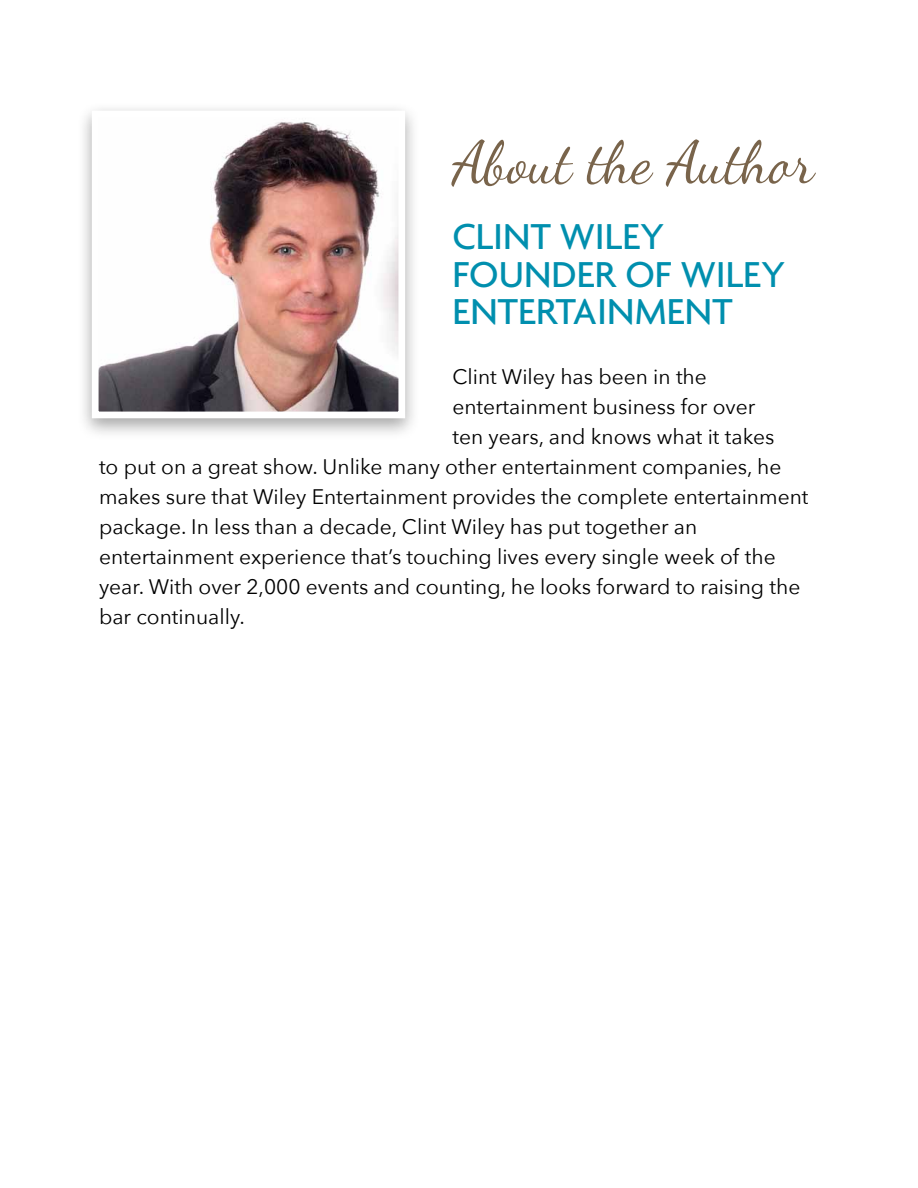
<style>
.page{position:relative;width:918px;height:1188px;background:#fff}
.page>*{position:absolute;margin:0;border:0;box-sizing:border-box;transform-origin:0 0}
.t1{font:58.95px "Dancing Script";color:#79644b}
.t2{font:500 39px/37.5px "Agenda";color:#008fae}
.t3{font:21px "Avenir Next";color:#000}
</style>
<div class="page">
<div style="left:76px;top:102px;width:344px;height:338px;background:#000;opacity:.35"></div>
<img style="left:100px;top:119px;width:297px;height:291px">
<div style="left:92px;top:111px;width:313px;height:307px;border:7px solid #fff"></div>
<h1 class="t1" style="left:452px;top:128px;width:366px">About the Author</h1>
<h2 class="t2" style="left:452px;top:217px;width:333px">CLINT WILEY<br>FOUNDER OF WILEY<br>ENTERTAINMENT</h2>
<p class="t3" style="left:452px;top:364px;width:256px">Clint Wiley has been in the</p>
<p class="t3" style="left:452px;top:395px;width:304px">entertainment business for over</p>
<p class="t3" style="left:452px;top:425px;width:323px">ten years, and knows what it takes</p>
<p class="t3" style="left:99px;top:455px;width:684px">to put on a great show. Unlike many other entertainment companies, he</p>
<p class="t3" style="left:99px;top:485px;width:711px">makes sure that Wiley Entertainment provides the complete entertainment</p>
<p class="t3" style="left:99px;top:515px;width:600px">package. In less than a decade, Clint Wiley has put together an</p>
<p class="t3" style="left:99px;top:545px;width:678px">entertainment experience that’s touching lives every single week of the</p>
<p class="t3" style="left:99px;top:575px;width:703px">year. With over 2,000 events and counting, he looks forward to raising the</p>
<p class="t3" style="left:99px;top:605px;width:147px">bar continually.</p>
</div>
